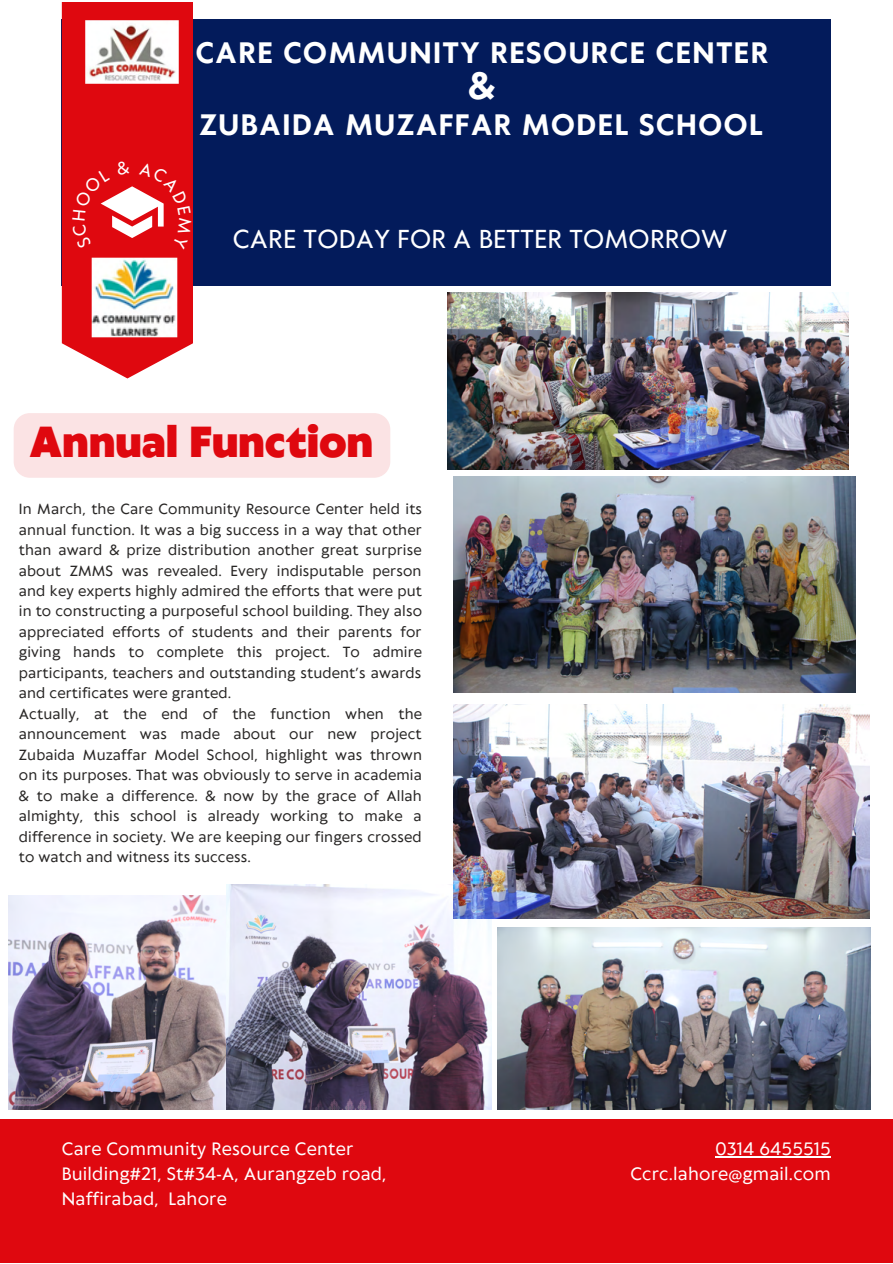
<style>
.page{position:relative;width:893px;height:1264px;background:#fff}
.page>*{position:absolute;margin:0;border:0;box-sizing:border-box;transform-origin:0 0}
.t1{font:900 40.65px "Klein Text";letter-spacing:.01em;color:#df080f}
.t2{font:700 35.55px "Klein Text";color:#fff}
.t3{font:700 27.75px "Klein Text";letter-spacing:.06em;color:#fff}
.t4{font:24.3px "Klein Text";letter-spacing:.01em;color:#fff}
.t5{font:16.8px/25px "Klein Text";letter-spacing:.01em;color:#fff}
.t6{font:13.8px/20.4px "Klein Text";letter-spacing:.01em;color:#282625;text-align:justify}
</style>
<div class="page">
<div style="left:62px;top:19px;width:768px;height:266px;background:#031b5b"></div>
<svg style="left:62px;top:2px;width:131px;height:376px;background:#e11e24"></svg>
<div style="left:0;top:1119px;width:892px;height:143px;background:#df080f"></div>
<img style="left:84px;top:19px;width:97px;height:65px">
<img style="left:90px;top:255px;width:90px;height:84px">
<img style="left:453px;top:477px;width:402px;height:215px">
<img style="left:8px;top:895px;width:219px;height:214px">
<img style="left:227px;top:885px;width:264px;height:224px">
<img style="left:447px;top:293px;width:401px;height:176px">
<img style="left:453px;top:704px;width:416px;height:214px">
<img style="left:498px;top:927px;width:372px;height:182px">
<div style="left:14px;top:413px;width:376px;height:65px;background:#fbe3e4"></div>
<hr style="left:715px;top:1156px;width:116px;height:1px;background:#fff">
<svg style="left:72px;top:160px;width:120px;height:89px;background:#e42e34"></svg>
<p class="t3" style="left:196px;top:39px;width:574px">CARE COMMUNITY RESOURCE CENTER</p>
<p class="t2" style="left:468px;top:68px;width:28px">&amp;</p>
<p class="t3" style="left:199px;top:111px;width:564px">ZUBAIDA MUZAFFAR MODEL SCHOOL</p>
<p class="t4" style="left:233px;top:226px;width:496px">CARE TODAY FOR A BETTER TOMORROW</p>
<p class="t1" style="left:30px;top:421px;width:344px">Annual Function</p>
<p class="t6" style="left:19px;top:500px;width:405px">In March, the Care Community Resource Center held its annual function. It was a big success in a way that other than award &amp; prize distribution another great surprise about ZMMS was revealed. Every indisputable person and key experts highly admired the efforts that were put in to constructing a purposeful school building. They also appreciated efforts of students and their parents for giving hands to complete this project. To admire participants, teachers and outstanding student’s awards and certificates were granted.</p>
<p class="t6" style="left:19px;top:704px;width:404px">Actually, at the end of the function when the announcement was made about our new project Zubaida Muzaffar Model School, highlight was thrown on its purposes. That was obviously to serve in academia &amp; to make a difference. &amp; now by the grace of Allah almighty, this school is already working to make a difference in society. We are keeping our fingers crossed to watch and witness its success.</p>
<p class="t5" style="left:62px;top:1137px;width:293px">Care Community Resource Center</p>
<p class="t5" style="left:62px;top:1162px;width:326px">Building#21, St#34-A, Aurangzeb road,<br>Naffirabad, Lahore</p>
<p class="t5" style="left:715px;top:1137px;width:117px">0314 6455515</p>
<p class="t5" style="left:630px;top:1162px;width:202px">Ccrc.lahore@gmail.com</p>
</div>
